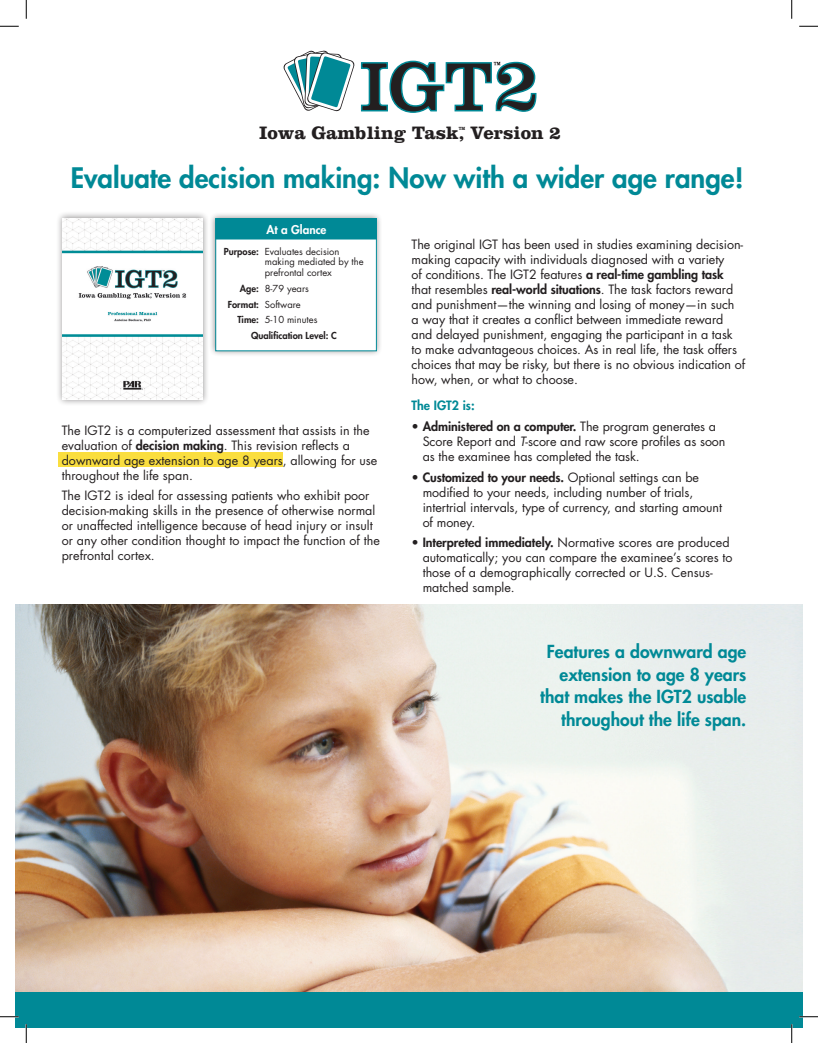
<style>
.page{position:relative;width:818px;height:1043px;background:#fff}
.page>*{position:absolute;margin:0;border:0;box-sizing:border-box;transform-origin:0 0}
.t1{font:72.12px "Clarendon LT Std";color:#231f20}
.t2{font:800 27.5px "Futura Std";color:#008996}
.t3{font:700 18.75px "Clarendon LT Std";color:#231f20}
.t4{font:800 17.5px/22.5px "Futura Std";color:#008996;text-align:right}
.t5{font:12.5px/15px "Futura Std";letter-spacing:-.005em;color:#231f20}
.t6{font:800 12.5px "Futura Std";color:#008996}
.Purpose_Box_book_cop{font:800 11.75px "Futura Std";color:#fff}
.Purpose_Box_book_cop-2{font:9.38px/10.6px "Futura Std";color:#231f20}
.Purpose_Box_book_cop-3{font:800 9.38px "Futura Std";color:#231f20}
.t7{font:700 4.62px "Clarendon LT Std";color:#231f20;scale:.8 1}
.s1{font-size:76.5px}
.s2{font-weight:800}
.s3{font-style:italic}
</style>
<div class="page">
<div style="left:59px;top:452px;width:224px;height:15px;background:#fade3f"></div>
<img style="left:15px;top:604px;width:787px;height:388px">
<svg style="left:283px;top:50px;width:71px;height:62px"></svg>
<svg style="left:360px;top:60px;width:177px;height:53px"></svg>
<div style="left:55px;top:211px;width:154px;height:195px;background:#231f20;opacity:.5"></div>
<img style="left:62px;top:218px;width:141px;height:182px">
<div style="left:209px;top:212px;width:174px;height:145px;background:#231f20;opacity:.5"></div>
<svg style="left:214px;top:217px;width:163px;height:134px"></svg>
<div style="left:216px;top:223px;width:161px;height:16px;border:1px solid #008996"></div>
<div style="left:15px;top:992px;width:787px;height:36px;background:#008996"></div>
<svg style="left:0;top:25px;width:19px;height:2px"></svg>
<svg style="left:799px;top:25px;width:19px;height:2px"></svg>
<svg style="left:0;top:1015px;width:19px;height:2px"></svg>
<svg style="left:799px;top:1015px;width:19px;height:2px"></svg>
<svg style="left:25px;top:0;width:2px;height:19px"></svg>
<svg style="left:25px;top:1024px;width:2px;height:18px"></svg>
<svg style="left:791px;top:0;width:1px;height:19px"></svg>
<svg style="left:790px;top:1024px;width:2px;height:18px"></svg>
<p class="t1" style="left:360px;top:44px;width:181px">IGT<span class="s1">2</span></p>
<p class="t3" style="left:259px;top:121px;width:303px">Iowa Gambling Task, Version 2</p>
<p class="t7" style="left:458px;top:125px;width:10px">TM</p>
<p class="t2" style="left:71px;top:160px;width:674px">Evaluate decision making: Now with a wider age range!</p>
<p class="Purpose_Box_book_cop" style="left:266px;top:222px;width:61px">At a Glance</p>
<p class="Purpose_Box_book_cop-2" style="left:265px;top:246px;width:100px;text-indent:-41px"><span class="s2">Purpose:</span> Evaluates decision making mediated by the prefrontal cortex</p>
<p class="Purpose_Box_book_cop-2" style="left:240px;top:283px;width:71px"><span class="s2">Age:</span> 8-79 years</p>
<p class="Purpose_Box_book_cop-2" style="left:228px;top:299px;width:75px"><span class="s2">Format:</span> Software</p>
<p class="Purpose_Box_book_cop-2" style="left:237px;top:315px;width:82px"><span class="s2">Time:</span> 5-10 minutes</p>
<p class="Purpose_Box_book_cop-3" style="left:251px;top:330px;width:87px">Qualification Level: C</p>
<p class="t5" style="left:62px;top:423px;width:317px">The IGT2 is a computerized assessment that assists in the evaluation of <span class="s2">decision making</span>. This revision reflects a downward age extension to age 8 years, allowing for use throughout the life span.</p>
<p class="t5" style="left:62px;top:488px;width:320px">The IGT2 is ideal for assessing patients who exhibit poor decision-making skills in the presence of otherwise normal or unaffected intelligence because of head injury or insult or any other condition thought to impact the function of the prefrontal cortex.</p>
<p class="t5" style="left:411px;top:237px;width:335px">The original IGT has been used in studies examining decision&shy;making capacity with individuals diagnosed with a variety<br>of conditions. The IGT2 features <span class="s2">a real-time gambling task </span>that resembles <span class="s2">real-world situations</span>. The task factors reward and punishment—the winning and losing of money—in such<br>a way that it creates a conflict between immediate reward and delayed punishment, engaging the participant in a task to make advantageous choices. As in real life, the task offers choices that may be risky, but there is no obvious indication of how, when, or what to choose.</p>
<p class="t6" style="left:411px;top:398px;width:65px">The IGT2 is:</p>
<p class="t5" style="left:422px;top:419px;width:304px;text-indent:-11px">• <span class="s2">Administered on a computer.</span> The program generates a<br>Score Report and <span class="s3">T</span>-score and raw score profiles as soon as the examinee has completed the task.</p>
<p class="t5" style="left:422px;top:469px;width:301px;text-indent:-11px">• <span class="s2">Customized to your needs.</span> Optional settings can be modified to your needs, including number of trials, intertrial intervals, type of currency, and starting amount of money.</p>
<p class="t5" style="left:422px;top:535px;width:311px;text-indent:-11px">• <span class="s2">Interpreted immediately.</span> Normative scores are produced automatically; you can compare the examinee’s scores to those of a demographically corrected or U.S. Census&shy;matched sample.</p>
<p class="t4" style="left:540px;top:640px;width:207px">Features a downward age extension to age 8 years that makes the IGT2 usable throughout the life span.</p>
</div>
